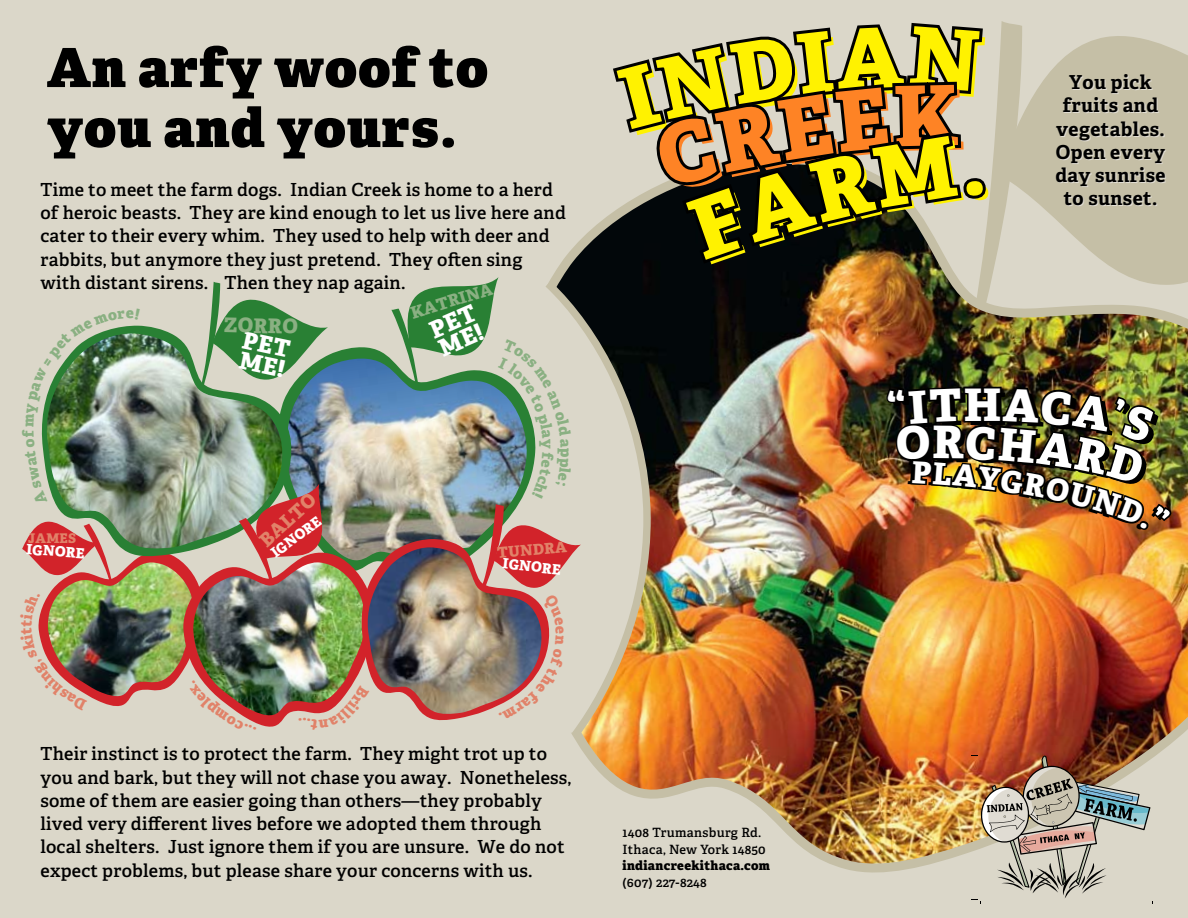
<style>
.page{position:relative;width:1188px;height:918px;background:#dbd7c9}
.page>*{position:absolute;margin:0;border:0;box-sizing:border-box;transform-origin:0 0}
.t1{font:800 54px/60px "Adelle";letter-spacing:.025em;color:#000}
.t2{font:800 44.85px "Adelle";color:#fff}
.t3{font:800 23.55px/20.2px "Adelle";color:#fff}
.t4{font:800 20.25px "Adelle";color:#8ab082}
.t5{font:700 19.2px/23.2px "Adelle";letter-spacing:.02em;color:#000;text-align:center}
.t6{font:800 18.75px "Adelle";color:#e18269}
.t7{font:800 18.6px "Adelle";color:#fff}
.t8{font:600 18px/23.2px "Adelle";letter-spacing:.01em;color:#000}
.t9{font:800 16.5px "Adelle";color:#8ab082}
.t10{font:800 15px "Adelle";color:#e18269}
.t11{font:800 15px "Adelle";color:#8ab082}
.t12{font:800 14.1px "Adelle";color:#fff}
.t13{font:800 13.35px "Adelle";letter-spacing:.015em;color:#e18269}
.t14{font:600 12.75px/16.5px "Adelle";letter-spacing:.025em;color:#000}
.t15{font:800 12.75px "Adelle";letter-spacing:.025em;color:#000}
.s1{font-size:16.65px}
</style>
<div class="page">
<svg style="left:1175px;top:49px;width:13px;height:98px"></svg>
<img style="left:554px;top:147px;width:634px;height:726px">
<svg style="left:552px;top:273px;width:102px;height:472px"></svg>
<img style="left:972px;top:754px;width:182px;height:149px">
<svg style="left:889px;top:633px;width:75px;height:78px"></svg>
<img style="left:609px;top:21px;width:566px;height:612px">
<img style="left:22px;top:277px;width:559px;height:453px">
<h1 class="t1" style="left:47px;top:38px;width:442px">An arfy woof to you and yours.</h1>
<p class="t8" style="left:40px;top:178px;width:514px">Time to meet the farm dogs. Indian Creek is home to a herd</p>
<p class="t8" style="left:40px;top:201px;width:527px">of heroic beasts. They are kind enough to let us live here and cater to their every whim. They used to help with deer and rabbits, but anymore they just pretend. They often sing with distant sirens. Then they nap again.</p>
<p class="t9" style="left:408px;top:303px;width:86px;rotate:-17deg"><span class="s1">KA</span>TRINA</p>
<h3 class="t3" style="left:427px;top:322px;width:49px;rotate:-24deg">PET<br>ME!</h3>
<p class="t4" style="left:224px;top:311px;width:76px;rotate:2deg">ZORRO</p>
<p class="t7" style="left:228px;top:322px;width:79px">PET ME!</p>
<h3 class="t3" style="left:245px;top:330px;width:49px;rotate:12deg">PET<br>ME!</h3>
<p class="t13" style="left:28px;top:530px;width:49px">JAMES</p>
<p class="t12" style="left:27px;top:540px;width:60px;rotate:4deg">IGNORE</p>
<p class="t6" style="left:254px;top:534px;width:70px;rotate:-42deg">BALTO</p>
<p class="t12" style="left:267px;top:547px;width:60px;rotate:-36deg">IGNORE</p>
<p class="t11" style="left:576px;top:448px;width:11px;rotate:90deg">p</p>
<p class="t10" style="left:497px;top:543px;width:71px;rotate:-5deg">TUNDRA</p>
<p class="t12" style="left:504px;top:554px;width:60px;rotate:6deg">IGNORE</p>
<p class="t8" style="left:40px;top:742px;width:532px">Their instinct is to protect the farm. They might trot up to you and bark, but they will not chase you away. Nonetheless, some of them are easier going than others—they probably lived very different lives before we adopted them through local shelters. Just ignore them if you are unsure. We do not expect problems, but please share your concerns with us.</p>
<p class="t14" style="left:622px;top:824px;width:145px">1408 Trumansburg Rd.<br>Ithaca, New York 14850</p>
<p class="t15" style="left:622px;top:857px;width:149px">indiancreekithaca.com</p>
<p class="t14" style="left:622px;top:874px;width:86px">(607) 227-8248</p>
<p class="t5" style="left:1055px;top:71px;width:112px">You pick fruits and vegetables.<br>Open every day sunrise to sunset.</p>
<h2 class="t2" style="left:964px;top:376px;width:39px">H</h2>
</div>
